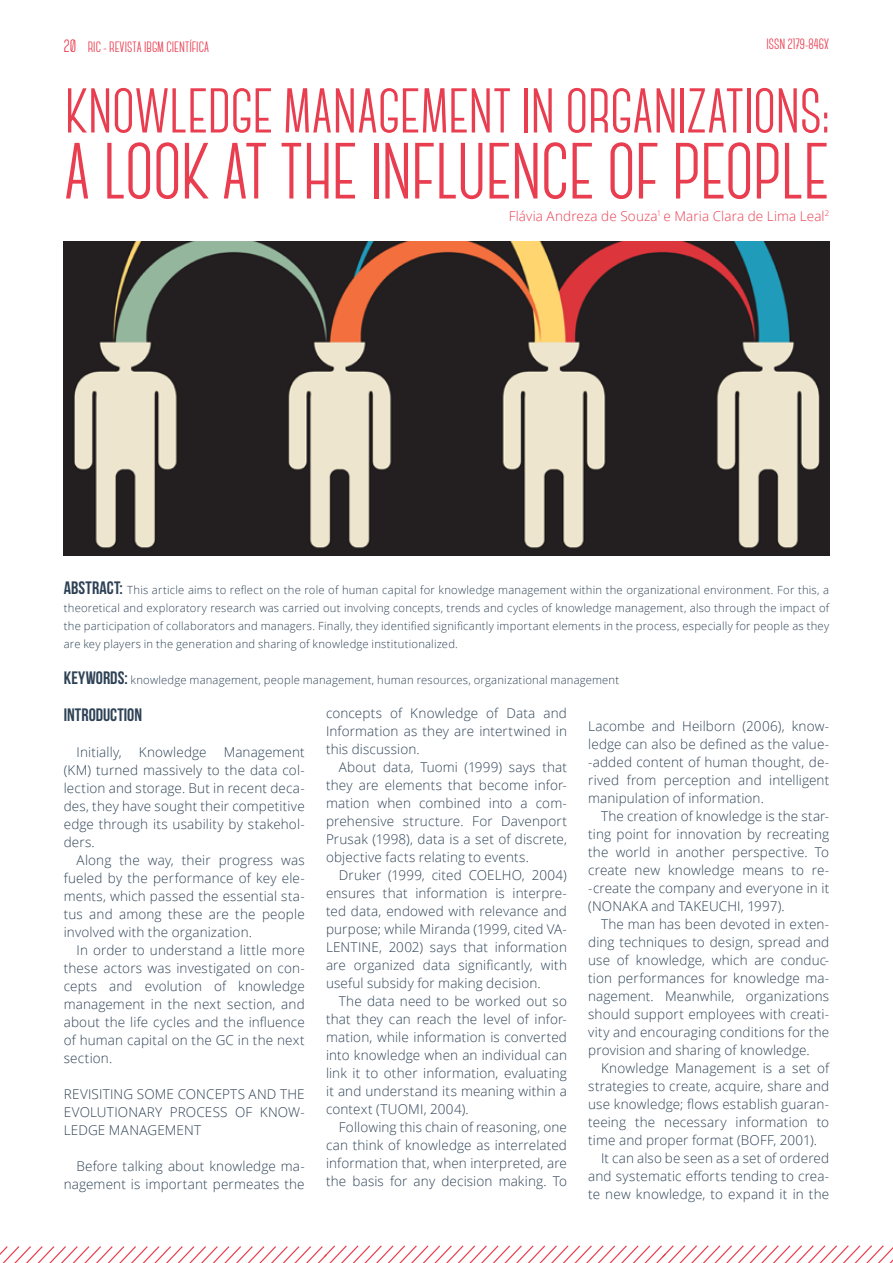
<style>
.page{position:relative;width:893px;height:1263px;background:#fff}
.page>*{position:absolute;margin:0;border:0;box-sizing:border-box;transform-origin:0 0}
.t1{font:700 79.5px "Canter";letter-spacing:-.015em;color:#e93d50}
.t2{font:700 63.15px "Canter";letter-spacing:-.005em;color:#e93d50}
.t3{font:18px "Bebas Neue";color:#2e4255}
.t4{font:700 15px "Canter";color:#e93d50}
.t5{font:300 13.5px/18px "Open Sans";letter-spacing:.01em;color:#2e4255;text-align:justify}
.t6{font:300 13.5px "Open Sans";letter-spacing:.01em;color:#e93d50}
.t7{font:300 11.25px/18px "Open Sans";letter-spacing:.015em;color:#2e4255;text-align:justify}
.s1{font-size:18px}
.s2{font-family:"Bebas Neue";font-weight:400;font-size:18px}
</style>
<div class="page">
<img style="left:64px;top:242px;width:765px;height:314px">
<svg style="left:0;top:1245px;width:893px;height:18px"></svg>
<p class="t4" style="left:64px;top:39px;width:147px"><span class="s1">20</span> RIC - REVISTA IBGM CIENTÍFICA</p>
<p class="t4" style="left:766px;top:37px;width:64px">ISSN 2179-846X</p>
<h2 class="t2" style="left:65px;top:80px;width:766px">KNOWLEDGE MANAGEMENT IN ORGANIZATIONS:</h2>
<h1 class="t1" style="left:64px;top:132px;width:767px">A LOOK AT THE INFLUENCE OF PEOPLE</h1>
<p class="t6" style="left:509px;top:206px;width:322px">Flávia Andreza de Souza<sup>1</sup> e Maria Clara de Lima Leal<sup>2</sup></p>
<p class="t7" style="left:64px;top:580px;width:767px"><span class="s2">ABSTRACT:</span> This article aims to reflect on the role of human capital for knowledge management within the organizational environment. For this, a theoretical and exploratory research was carried out involving concepts, trends and cycles of knowledge management, also through the impact of the participation of collaborators and managers. Finally, they identified significantly important elements in the process, especially for people as they are key players in the generation and sharing of knowledge institutionalized.</p>
<p class="t7" style="left:64px;top:670px;width:557px"><span class="s2">KEYWORDS:</span> knowledge management, people management, human resources, organizational management</p>
<p class="t5" style="left:326px;top:703px;width:242px">concepts of Knowledge of Data and Information as they are intertwined in this discussion.</p>
<p class="t5" style="left:326px;top:757px;width:242px;text-indent:13px">About data, Tuomi (1999) says that they are elements that become infor&shy;mation when combined into a com&shy;prehensive structure. For Davenport Prusak (1998), data is a set of discrete, objective facts relating to events.</p>
<p class="t5" style="left:326px;top:865px;width:242px;text-indent:13px">Druker (1999, cited COELHO, 2004) ensures that information is interpre&shy;ted data, endowed with relevance and purpose; while Miranda (1999, cited VA-LENTINE, 2002) says that information are organized data significantly, with useful subsidy for making decision.</p>
<p class="t5" style="left:326px;top:991px;width:242px;text-indent:13px">The data need to be worked out so that they can reach the level of infor&shy;mation, while information is converted into knowledge when an individual can link it to other information, evaluating it and understand its meaning within a context (TUOMI, 2004).</p>
<p class="t5" style="left:326px;top:1117px;width:242px;text-indent:13px">Following this chain of reasoning, one can think of knowledge as interrelated information that, when interpreted, are the basis for any decision making. To</p>
<h3 class="t3" style="left:64px;top:705px;width:80px">INTRODUCTION</h3>
<p class="t5" style="left:77px;top:742px;width:47px">Initially,</p>
<p class="t5" style="left:139px;top:742px;width:69px">Knowledge</p>
<p class="t5" style="left:588px;top:717px;width:242px">Lacombe and Heilborn (2006), know&shy;ledge can also be defined as the value--added content of human thought, de&shy;rived from perception and intelligent manipulation of information.</p>
<p class="t5" style="left:588px;top:807px;width:242px;text-indent:13px">The creation of knowledge is the star&shy;ting point for innovation by recreating the world in another perspective. To create new knowledge means to re--create the company and everyone in it (NONAKA and TAKEUCHI, 1997).</p>
<p class="t5" style="left:588px;top:915px;width:242px;text-indent:13px">The man has been devoted in exten&shy;ding techniques to design, spread and use of knowledge, which are conduc&shy;tion performances for knowledge ma&shy;nagement. Meanwhile, organizations should support employees with creati&shy;vity and encouraging conditions for the provision and sharing of knowledge.</p>
<p class="t5" style="left:601px;top:1059px;width:230px">Knowledge Management is a set of</p>
<p class="t5" style="left:588px;top:1077px;width:242px">strategies to create, acquire, share and</p>
<p class="t5" style="left:588px;top:1095px;width:242px">use knowledge; flows establish guaran-</p>
<p class="t5" style="left:588px;top:1113px;width:242px">teeing the necessary information to</p>
<p class="t5" style="left:588px;top:1131px;width:230px">time and proper format (BOFF, 2001).</p>
<p class="t5" style="left:601px;top:1149px;width:230px">It can also be seen as a set of ordered</p>
<p class="t5" style="left:588px;top:1167px;width:242px">and systematic efforts tending to crea-</p>
<p class="t5" style="left:588px;top:1185px;width:242px">te new knowledge, to expand it in the</p>
<p class="t5" style="left:64px;top:742px;width:242px;text-indent:160px">Management (KM) turned massively to the data col&shy;lection and storage. But in recent deca&shy;des, they have sought their competitive edge through its usability by stakehol&shy;ders.</p>
<p class="t5" style="left:64px;top:850px;width:242px;text-indent:13px">Along the way, their progress was fueled by the performance of key ele&shy;ments, which passed the essential sta&shy;tus and among these are the people involved with the organization.</p>
<p class="t5" style="left:64px;top:940px;width:242px;text-indent:13px">In order to understand a little more these actors was investigated on con&shy;cepts and evolution of knowledge management in the next section, and about the life cycles and the influence of human capital on the GC in the next section.</p>
<p class="t5" style="left:64px;top:1084px;width:242px">REVISITING SOME CONCEPTS AND THE EVOLUTIONARY PROCESS OF KNOW-LEDGE MANAGEMENT</p>
<p class="t5" style="left:64px;top:1156px;width:242px;text-align:right">Before talking about knowledge ma&shy;nagement is important permeates the</p>
</div>
